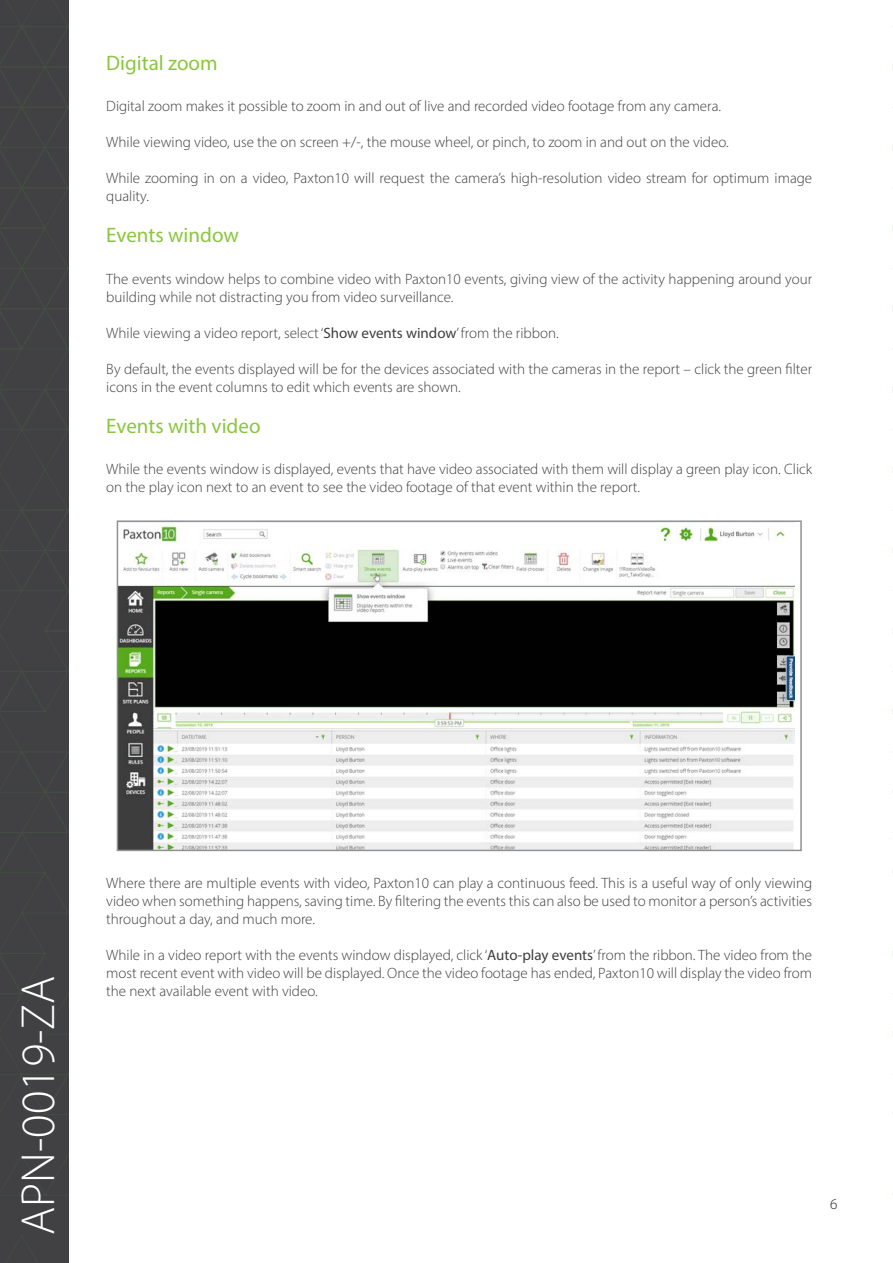
<style>
.page{position:relative;width:893px;height:1263px;background:#fff}
.page>*{position:absolute;margin:0;border:0;box-sizing:border-box;transform-origin:0 0}
.t1{font:300 48px "Myriad Pro";color:#fff}
.t2{font:21px "Myriad Pro";color:#8bc63e}
.t3{font:300 15px/18px "Myriad Pro";color:#3e3e3f}
.t4{font:300 15px "Myriad Pro";color:#231f20}
.s1{font-weight:400}
</style>
<div class="page">
<div style="left:0;top:0;width:69px;height:1263px;background:#414042"></div>
<svg style="left:7px;top:1235px;width:31px;height:28px"></svg>
<svg style="left:0;top:0;width:68px;height:1196px"></svg>
<hr style="left:892px;top:0;width:1px;height:1263px;background:#414042">
<svg style="left:892px;top:1234px;width:1px;height:29px"></svg>
<svg style="left:892px;top:1154px;width:1px;height:42px"></svg>
<svg style="left:892px;top:0;width:1px;height:793px"></svg>
<svg style="left:892px;top:832px;width:1px;height:42px"></svg>
<svg style="left:892px;top:912px;width:1px;height:203px"></svg>
<img style="left:120px;top:523px;width:675px;height:325px">
<div style="left:117px;top:520px;width:685px;height:331px;border:2px solid #8f9194"></div>
<p class="t2" style="left:106px;top:50px;width:113px">Digital zoom</p>
<p class="t3" style="left:106px;top:97px;width:616px">Digital zoom makes it possible to zoom in and out of live and recorded video footage from any camera.</p>
<p class="t3" style="left:106px;top:133px;width:624px">While viewing video, use the on screen +/-, the mouse wheel, or pinch, to zoom in and out on the video.</p>
<p class="t3" style="left:106px;top:169px;width:707px">While zooming in on a video, Paxton10 will request the camera’s high-resolution video stream for optimum image quality.</p>
<p class="t2" style="left:106px;top:222px;width:134px">Events window</p>
<p class="t3" style="left:106px;top:269px;width:707px">The events window helps to combine video with Paxton10 events, giving view of the activity happening around your building while not distracting you from video surveillance.</p>
<p class="t3" style="left:106px;top:323px;width:454px">While viewing a video report, select ‘<span class="s1">Show events window</span>’ from the ribbon.</p>
<p class="t3" style="left:106px;top:359px;width:707px">By default, the events displayed will be for the devices associated with the cameras in the report – click the green filter icons in the event columns to edit which events are shown.</p>
<p class="t2" style="left:106px;top:413px;width:156px">Events with video</p>
<p class="t3" style="left:106px;top:460px;width:707px">While the events window is displayed, events that have video associated with them will display a green play icon. Click on the play icon next to an event to see the video footage of that event within the report.</p>
<h1 class="t1" style="left:9px;top:1235px;width:260px;rotate:-90deg">APN-0019-ZA</h1>
<p class="t3" style="left:106px;top:874px;width:707px;text-align:justify">Where there are multiple events with video, Paxton10 can play a continuous feed. This is a useful way of only viewing video when something happens, saving time. By filtering the events this can also be used to monitor a person’s activities throughout a day, and much more.</p>
<p class="t3" style="left:106px;top:946px;width:707px;text-align:justify">While in a video report with the events window displayed, click ‘<span class="s1">Auto-play events</span>’ from the ribbon. The video from the most recent event with video will be displayed. Once the video footage has ended, Paxton10 will display the video from the next available event with video.</p>
<p class="t4" style="left:830px;top:1195px;width:9px">6</p>
</div>
